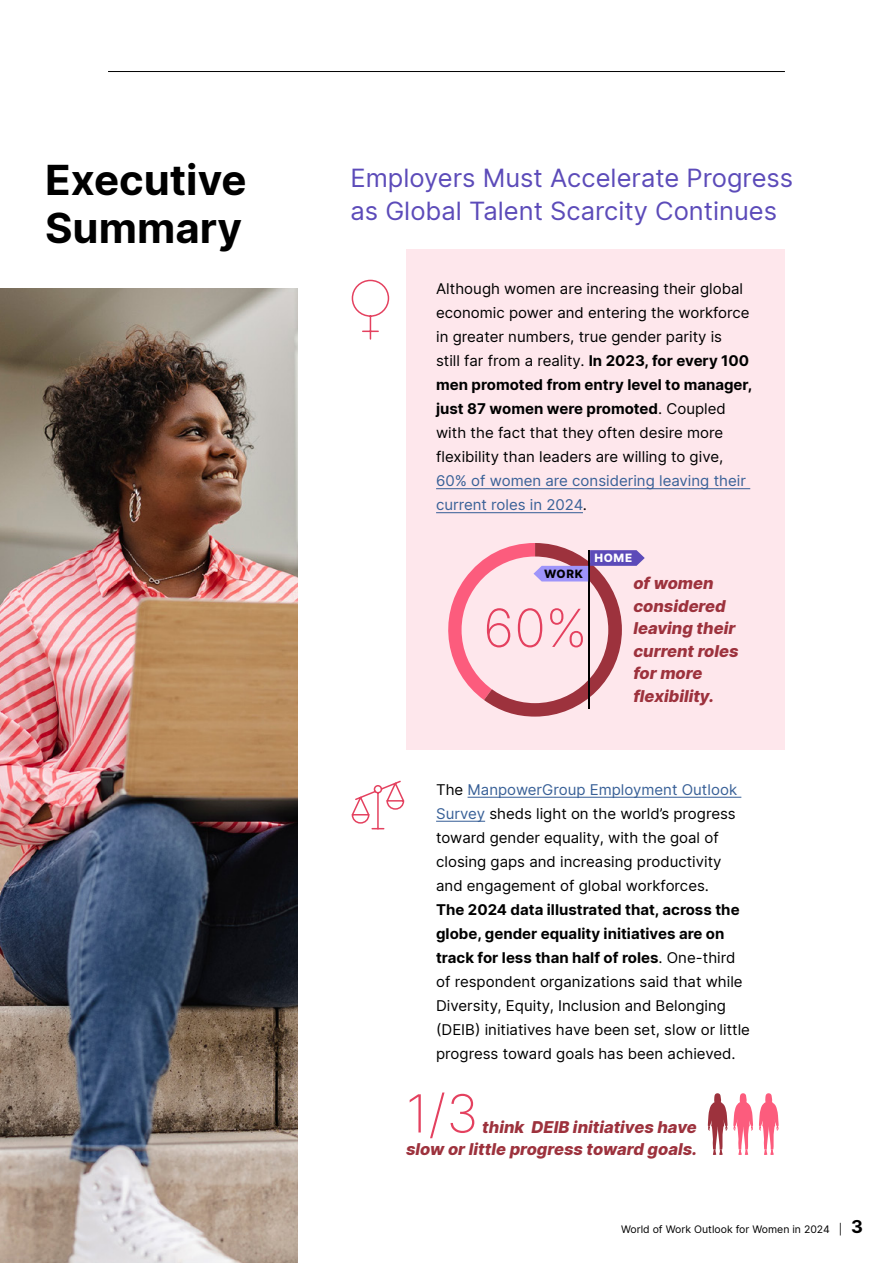
<style>
.page{position:relative;width:893px;height:1263px;background:#fff}
.page>*{position:absolute;margin:0;border:0;box-sizing:border-box;transform-origin:0 0}
.t1{font:200 52.5px "Inter";color:#e4415f}
.t2{font:700 42px/48px "Inter";color:#000}
.t3{font:25.5px/33px "Inter";color:#5c4bb9}
.t4{font:italic 800 16.5px/22.5px "Inter";color:#9d323d}
.t5{font:15px/24px "Inter";color:#000}
.t6{font:15px/24px "Inter";color:#386097}
.t7{font:800 11.55px "Inter";color:#000}
.t8{font:800 11.55px "Inter";color:#fff}
.t9{font:10.5px "Inter";color:#000}
.s1{font-weight:700}
.s2{color:#000}
.s3{color:#386097}
.s4{font-weight:700;font-size:18px}
</style>
<div class="page">
<hr style="left:108px;top:71px;width:676px;height:1px;background:#000">
<div style="left:406px;top:250px;width:378px;height:500px;background:#fee7ec"></div>
<hr style="left:436px;top:488px;width:314px;height:1px;background:#386097">
<hr style="left:436px;top:512px;width:147px;height:1px;background:#386097">
<hr style="left:467px;top:797px;width:274px;height:1px;background:#386097">
<hr style="left:436px;top:821px;width:49px;height:1px;background:#386097">
<img style="left:0;top:288px;width:297px;height:975px">
<svg style="left:351px;top:279px;width:39px;height:61px"></svg>
<svg style="left:448px;top:543px;width:196px;height:174px"></svg>
<svg style="left:707px;top:1093px;width:20px;height:62px"></svg>
<svg style="left:733px;top:1093px;width:20px;height:62px"></svg>
<svg style="left:759px;top:1093px;width:19px;height:62px"></svg>
<svg style="left:351px;top:780px;width:54px;height:50px"></svg>
<h2 class="t2" style="left:45px;top:154px;width:203px">Executive<br>Summary</h2>
<h3 class="t3" style="left:350px;top:160px;width:444px">Employers Must Accelerate Progress as Global Talent Scarcity Continues</h3>
<p class="t5" style="left:436px;top:276px;width:318px">Although women are increasing their global economic power and entering the workforce in greater numbers, true gender parity is<br>still far from a reality. <span class="s1">In 2023, for every 100 men promoted from entry level to manager, just 87 women were promoted</span>. Coupled with the fact that they often desire more flexibility than leaders are willing to give,</p>
<p class="t6" style="left:436px;top:468px;width:311px">60% of women are considering leaving their current roles in 2024<span class="s2">.</span></p>
<p class="t7" style="left:544px;top:565px;width:40px">WORK</p>
<h1 class="t1" style="left:483px;top:591px;width:106px">60%</h1>
<p class="t8" style="left:594px;top:549px;width:39px">HOME</p>
<p class="t4" style="left:633px;top:571px;width:107px">of women considered leaving their current roles for more flexibility.</p>
<p class="t5" style="left:436px;top:777px;width:302px">The <span class="s3">ManpowerGroup Employment Outlook Survey</span> sheds light on the world’s progress toward gender equality, with the goal of closing gaps and increasing productivity and engagement of global workforces.</p>
<p class="t5" style="left:436px;top:897px;width:315px"><span class="s1">The 2024 data illustrated that, across the globe, gender equality initiatives are on track for less than half of roles</span>. One-third of respondent organizations said that while Diversity, Equity, Inclusion and Belonging (DEIB) initiatives have been set, slow or little progress toward goals has been achieved.</p>
<h1 class="t1" style="left:406px;top:1076px;width:74px">1/3</h1>
<p class="t4" style="left:406px;top:1115px;width:292px;text-align:right">think DEIB initiatives have<br>slow or little progress toward goals.</p>
<p class="t9" style="left:621px;top:1222px;width:243px">World of Work Outlook for Women in 2024 | <span class="s4">3</span></p>
</div>
